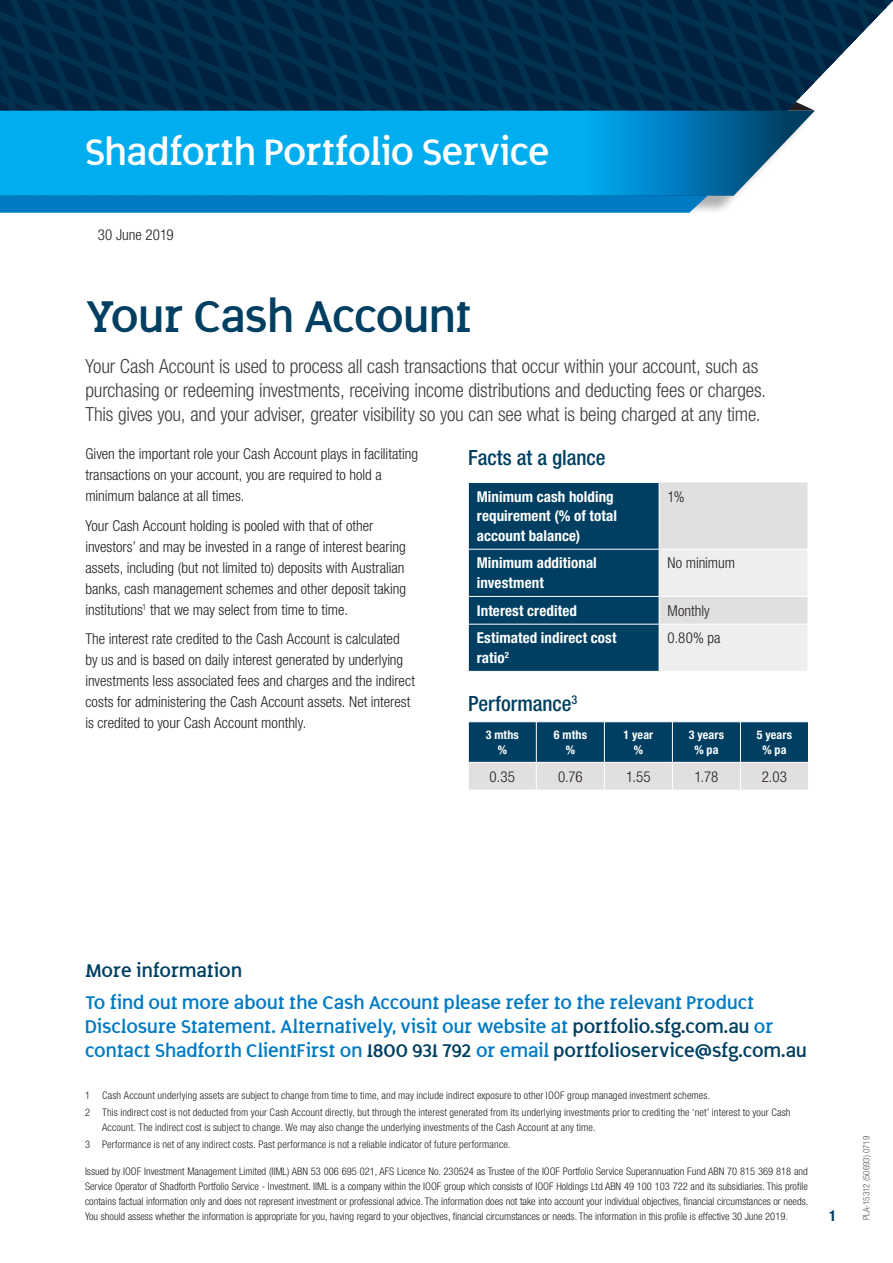
<style>
.page{position:relative;width:893px;height:1263px;background:#fff}
.page>*{position:absolute;margin:0;border:0;box-sizing:border-box;transform-origin:0 0}
._00_Main_Header{font:43.5px "Riff";letter-spacing:-.015em;color:#003f61}
.t1{font:36px "Riff";letter-spacing:-.025em;color:#fff}
._01_Subhead_1{font:500 condensed 21px "Helvetica Neue LT Std";letter-spacing:-.005em;color:#003f61}
._06_Intro_Para{font:300 condensed 19.5px/24px "Helvetica Neue LT Std";letter-spacing:-.01em;color:#3c3f42}
._02_Call_to_action{font:18px/24px "Riff";letter-spacing:-.015em;color:#007bc3}
._02_Call_to_action-2{font:18px "Riff";letter-spacing:-.005em;color:#003f61}
._07_Body_Text{font:300 condensed 15px/21px "Helvetica Neue LT Std";color:#231f20}
._00_Table_Header{font:700 condensed 15px/19.5px "Helvetica Neue LT Std";letter-spacing:.005em;color:#fff}
._04_Subhead_4{font:700 condensed 15px "Helvetica Neue LT Std";color:#003f61}
._00_Table_Header-2{font:700 condensed 12px/15px "Helvetica Neue LT Std";letter-spacing:.01em;color:#fff;text-align:center}
._00_Disclaimer{font:300 condensed 10.5px/15px "Helvetica Neue LT Std";color:#231f20;text-align:justify}
._01_Footnotes{font:300 condensed 10.5px/15px "Helvetica Neue LT Std";letter-spacing:.015em;color:#231f20}
._04_Job_Number{font:300 condensed 9px "Helvetica Neue LT Std";color:#57585a}
.s1{color:#003f61}
</style>
<div class="page">
<svg style="left:0;top:0;width:893px;height:213px;background:#136893"></svg>
<svg style="left:468px;top:482px;width:340px;height:189px;background:#698b9e"></svg>
<hr style="left:659px;top:624px;width:1px;height:47px;background:#fff">
<hr style="left:468px;top:549px;width:191px;height:1px;background:#fff">
<hr style="left:468px;top:596px;width:191px;height:1px;background:#fff">
<hr style="left:468px;top:624px;width:191px;height:1px;background:#fff">
<svg style="left:468px;top:722px;width:340px;height:68px;background:#608497"></svg>
<hr style="left:672px;top:722px;width:1px;height:40px;background:#fff">
<hr style="left:740px;top:722px;width:1px;height:40px;background:#fff">
<h2 class="t1" style="left:85px;top:128px;width:466px">Shadforth Portfolio Service</h2>
<p class="_07_Body_Text" style="left:98px;top:224px;width:77px">30 June 2019</p>
<p class="_00_Main_Header" style="left:85px;top:288px;width:389px">Your Cash Account</p>
<p class="_06_Intro_Para" style="left:85px;top:354px;width:682px">Your Cash Account is used to process all cash transactions that occur within your account, such as purchasing or redeeming investments, receiving income distributions and deducting fees or charges.<br>This gives you, and your adviser, greater visibility so you can see what is being charged at any time.</p>
<p class="_07_Body_Text" style="left:85px;top:443px;width:334px">Given the important role your Cash Account plays in facilitating transactions on your account, you are required to hold a minimum balance at all times.</p>
<p class="_07_Body_Text" style="left:85px;top:515px;width:322px">Your Cash Account holding is pooled with that of other investors’ and may be invested in a range of interest bearing assets, including (but not limited to) deposits with Australian banks, cash management schemes and other deposit taking institutions<sup>1</sup> that we may select from time to time.</p>
<p class="_07_Body_Text" style="left:85px;top:628px;width:331px">The interest rate credited to the Cash Account is calculated by us and is based on daily interest generated by underlying investments less associated fees and charges and the indirect costs for administering the Cash Account assets. Net interest is credited to your Cash Account monthly.</p>
<p class="_01_Subhead_1" style="left:468px;top:445px;width:139px">Facts at a glance</p>
<p class="_00_Table_Header" style="left:477px;top:486px;width:142px">Minimum cash holding requirement (% of total account balance)</p>
<p class="_07_Body_Text" style="left:668px;top:486px;width:19px">1%</p>
<p class="_00_Table_Header" style="left:477px;top:553px;width:121px">Minimum additional investment</p>
<p class="_07_Body_Text" style="left:668px;top:552px;width:69px">No minimum</p>
<p class="_00_Table_Header" style="left:477px;top:600px;width:102px">Interest credited</p>
<p class="_07_Body_Text" style="left:668px;top:600px;width:44px">Monthly</p>
<p class="_00_Table_Header" style="left:477px;top:628px;width:141px">Estimated indirect cost ratio<sup>2</sup></p>
<p class="_07_Body_Text" style="left:668px;top:627px;width:54px">0.80% pa</p>
<p class="_01_Subhead_1" style="left:468px;top:691px;width:111px">Performance<sup>3</sup></p>
<p class="_00_Table_Header-2" style="left:486px;top:727px;width:35px">3 mths %</p>
<p class="_00_Table_Header-2" style="left:554px;top:727px;width:35px">6 mths %</p>
<p class="_00_Table_Header-2" style="left:624px;top:727px;width:31px">1 year %</p>
<p class="_00_Table_Header-2" style="left:689px;top:727px;width:37px">3 years % pa</p>
<p class="_00_Table_Header-2" style="left:757px;top:727px;width:37px">5 years % pa</p>
<p class="_07_Body_Text" style="left:490px;top:766px;width:27px">0.35</p>
<p class="_07_Body_Text" style="left:558px;top:766px;width:26px">0.76</p>
<p class="_07_Body_Text" style="left:626px;top:766px;width:26px">1.55</p>
<p class="_07_Body_Text" style="left:694px;top:766px;width:25px">1.78</p>
<p class="_07_Body_Text" style="left:762px;top:766px;width:27px">2.03</p>
<p class="_02_Call_to_action-2" style="left:85px;top:958px;width:158px">More information</p>
<p class="_02_Call_to_action" style="left:85px;top:990px;width:723px">To find out more about the Cash Account please refer to the relevant Product<br>Disclosure Statement. Alternatively, visit our website at <span class="s1">portfolio.sfg.com.au</span> or contact Shadforth ClientFirst on <span class="s1">1800 931 792</span> or email <span class="s1">portfolioservice@sfg.com.au</span></p>
<p class="_01_Footnotes" style="left:85px;top:1087px;width:627px">1 Cash Account underlying assets are subject to change from time to time, and may include indirect exposure to other IOOF group managed investment schemes.</p>
<p class="_01_Footnotes" style="left:102px;top:1105px;width:690px;text-indent:-17px">2 This indirect cost is not deducted from your Cash Account directly, but through the interest generated from its underlying investments prior to crediting the ‘net’ interest to your Cash<br>Account. The indirect cost is subject to change. We may also change the underlying investments of the Cash Account at any time.</p>
<p class="_01_Footnotes" style="left:85px;top:1137px;width:427px">3 Performance is net of any indirect costs. Past performance is not a reliable indicator of future performance.</p>
<p class="_00_Disclaimer" style="left:85px;top:1164px;width:725px">Issued by IOOF Investment Management Limited (IIML) ABN 53 006 695 021, AFS Licence No. 230524 as Trustee of the IOOF Portfolio Service Superannuation Fund ABN 70 815 369 818 and Service Operator of Shadforth Portfolio Service - Investment. IIML is a company within the IOOF group which consists of IOOF Holdings Ltd ABN 49 100 103 722 and its subsidiaries. This profile contains factual information only and does not represent investment or professional advice. The information does not take into account your individual objectives, financial circumstances or needs.<br>You should assess whether the information is appropriate for you, having regard to your objectives, financial circumstances or needs. The information in this profile is effective 30 June 2019.</p>
<p class="_04_Subhead_4" style="left:829px;top:1206px;width:9px">1</p>
<p class="_04_Job_Number" style="left:861px;top:1220px;width:86px;rotate:-90deg">PLA-15312 (50693) 0719</p>
</div>
